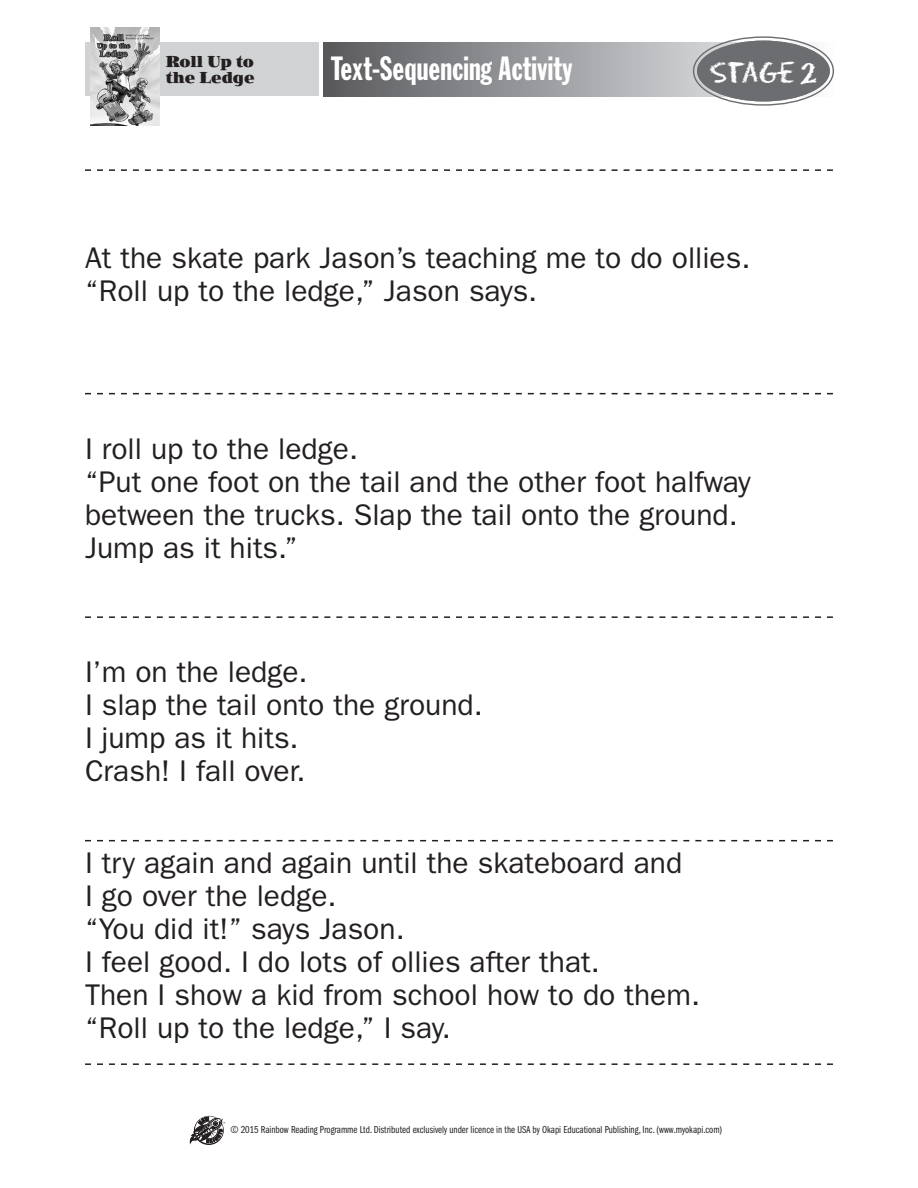
<style>
.page{position:relative;width:918px;height:1188px;background:#fff}
.page>*{position:absolute;margin:0;border:0;box-sizing:border-box;transform-origin:0 0}
.Sheet_title{font:33px "Franklin Gothic Std Extra Cond";letter-spacing:.005em;color:#fff}
.GET_SET{font:30px/33px "ITC Franklin Gothic Std";color:#231f20}
.t1{font:26.7px "Eraser";letter-spacing:-.03em;color:#fff}
.t2{font:900 16.5px/16.5px "Jimbo Std";letter-spacing:-.005em;color:#231f20;scale:.88 1}
.t3{font:10.5px "ITC Franklin Gothic Std Bk Cp";color:#231f20}
</style>
<div class="page">
<div style="left:85px;top:43px;width:234px;height:53px;background:#d1d2d4"></div>
<img style="left:90px;top:27px;width:70px;height:99px">
<svg style="left:189px;top:1117px;width:36px;height:28px"></svg>
<svg style="left:85px;top:169px;width:748px;height:2px"></svg>
<svg style="left:85px;top:393px;width:748px;height:1px"></svg>
<svg style="left:85px;top:616px;width:748px;height:2px"></svg>
<svg style="left:85px;top:840px;width:748px;height:1px"></svg>
<svg style="left:85px;top:1063px;width:748px;height:2px"></svg>
<svg style="left:323px;top:43px;width:510px;height:53px;background:#959699"></svg>
<div style="left:697px;top:41px;width:133px;height:60px;background:#6c6d70;border-radius:50%"></div>
<div style="left:697px;top:41px;width:133px;height:60px;border:4px solid #6c6d70;border-radius:50%"></div>
<p class="t2" style="left:166px;top:53px;width:102px">Roll Up to the Ledge</p>
<p class="Sheet_title" style="left:332px;top:51px;width:242px">Text-Sequencing Activity</p>
<p class="t1" style="left:710px;top:57px;width:109px">Stage 2</p>
<p class="GET_SET" style="left:85px;top:242px;width:667px">At the skate park Jason’s teaching me to do ollies. “Roll up to the ledge,” Jason says.</p>
<p class="GET_SET" style="left:85px;top:432px;width:667px">I roll up to the ledge.<br>“Put one foot on the tail and the other foot halfway between the trucks. Slap the tail onto the ground.<br>Jump as it hits.”</p>
<p class="GET_SET" style="left:85px;top:656px;width:399px">I’m on the ledge.<br>I slap the tail onto the ground.<br>I jump as it hits.<br>Crash! I fall over.</p>
<p class="GET_SET" style="left:85px;top:846px;width:616px">I try again and again until the skateboard and<br>I go over the ledge.<br>“You did it!” says Jason.<br>I feel good. I do lots of ollies after that.<br>Then I show a kid from school how to do them. “Roll up to the ledge,” I say.</p>
<p class="t3" style="left:230px;top:1124px;width:493px">© 2015 Rainbow Reading Programme Ltd. Distributed exclusively under licence in the USA by Okapi Educational Publishing, Inc. (www.myokapi.com)</p>
</div>
